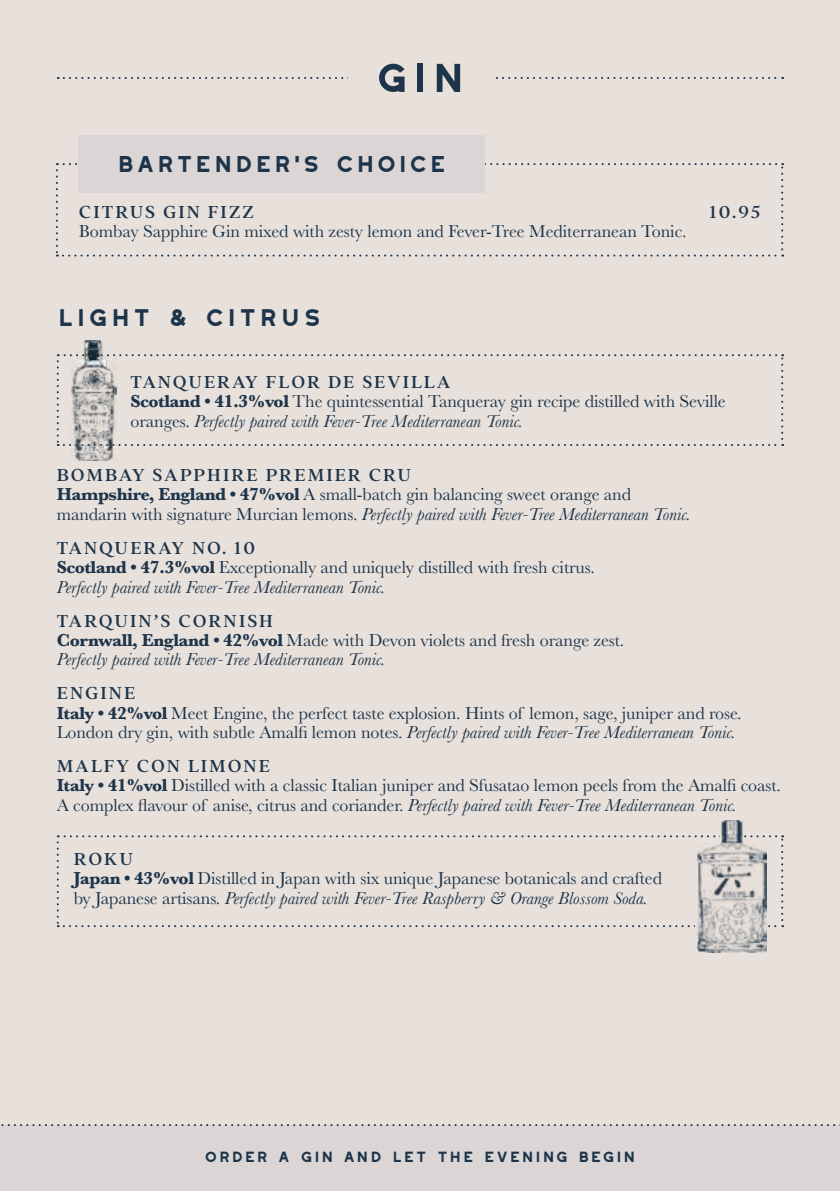
<style>
.page{position:relative;width:840px;height:1191px;background:#fff}
.page>*{position:absolute;margin:0;border:0;box-sizing:border-box;transform-origin:0 0}
.t1{font:700 50.4px "Westmount";color:#1d344a}
.t2{font:700 30.2px "Westmount";letter-spacing:.02em;color:#1d344a}
.t3{font:700 28.6px "Westmount";color:#1d344a}
.t4{font:500 19px "Addington CF";letter-spacing:.1em;color:#1d344a}
.t5{font:700 18.6px "Westmount";color:#1d344a}
.t6{font:18px/19.6px "Baskerville";letter-spacing:-.005em;color:#1d344a}
.t7{font:italic 18px/19.6px "Baskerville";color:#1d344a}
.s1{font-weight:700}
.s2{font-style:italic}
.s3{font-weight:700;font-style:normal}
.s4{font-style:normal}
</style>
<div class="page">
<div style="left:0;top:0;width:839px;height:1191px;background:#e8e1db"></div>
<div style="left:0;top:1125px;width:839px;height:66px;background:#dbd6d5"></div>
<svg style="left:1px;top:1124px;width:839px;height:2px"></svg>
<svg style="left:58px;top:77px;width:724px;height:2px"></svg>
<div style="left:348px;top:57px;width:143px;height:40px;background:#e8e1db"></div>
<svg style="left:57px;top:354px;width:725px;height:92px"></svg>
<svg style="left:57px;top:835px;width:725px;height:92px"></svg>
<div style="left:695px;top:919px;width:71px;height:13px;background:#e8e1db"></div>
<svg style="left:56px;top:163px;width:726px;height:93px"></svg>
<div style="left:79px;top:135px;width:406px;height:58px;background:#dbd6d5"></div>
<img style="left:70px;top:340px;width:46px;height:120px">
<img style="left:697px;top:820px;width:68px;height:132px">
<h1 class="t1" style="left:373px;top:51px;width:94px">GIN</h1>
<h3 class="t3" style="left:116px;top:149px;width:332px">BARTENDER’S CHOICE</h3>
<p class="t4" style="left:79px;top:198px;width:176px">CITRUS GIN FIZZ</p>
<p class="t4" style="left:709px;top:198px;width:52px">10.95</p>
<p class="t6" style="left:79px;top:222px;width:609px">Bombay Sapphire Gin mixed with zesty lemon and Fever-Tree Mediterranean Tonic.</p>
<h2 class="t2" style="left:57px;top:301px;width:267px">LIGHT &amp; CITRUS</h2>
<p class="t4" style="left:130px;top:368px;width:321px">TANQUERAY FLOR DE SEVILLA</p>
<p class="t6" style="left:130px;top:392px;width:596px"><span class="s1">Scotland • 41.3%vol</span> The quintessential Tanqueray gin recipe distilled with Seville oranges. <span class="s2">Perfectly paired with Fever-Tree Mediterranean Tonic.</span></p>
<p class="t4" style="left:57px;top:461px;width:356px">BOMBAY SAPPHIRE PREMIER CRU</p>
<p class="t6" style="left:57px;top:485px;width:635px"><span class="s1">Hampshire, England • 47%vol</span> A small-batch gin balancing sweet orange and mandarin with signature Murcian lemons. <span class="s2">Perfectly paired with Fever-Tree Mediterranean Tonic.</span></p>
<p class="t4" style="left:57px;top:534px;width:200px">TANQUERAY NO. 10</p>
<p class="t6" style="left:57px;top:557px;width:539px"><span class="s1">Scotland • 47.3%vol</span> Exceptionally and uniquely distilled with fresh citrus.<br><span class="s2">Perfectly paired with Fever-Tree Mediterranean Tonic.</span></p>
<p class="t4" style="left:57px;top:606px;width:217px">TARQUIN’S CORNISH</p>
<p class="t7" style="left:57px;top:630px;width:569px"><span class="s3">Cornwall, England • 42%vol</span> <span class="s4">Made with Devon violets and fresh orange zest.<br></span>Perfectly paired with Fever-Tree Mediterranean Tonic.</p>
<p class="t4" style="left:57px;top:679px;width:80px">ENGINE</p>
<p class="t6" style="left:57px;top:703px;width:686px"><span class="s1">Italy • 42%vol</span> Meet Engine, the perfect taste explosion. Hints of lemon, sage, juniper and rose.<br>London dry gin, with subtle Amalfi lemon notes. <span class="s2">Perfectly paired with Fever-Tree Mediterranean Tonic.</span></p>
<p class="t4" style="left:57px;top:752px;width:214px">MALFY CON LIMONE</p>
<p class="t6" style="left:57px;top:776px;width:725px"><span class="s1">Italy • 41%vol</span> Distilled with a classic Italian juniper and Sfusatao lemon peels from the Amalfi coast.<br>A complex flavour of anise, citrus and coriander. <span class="s2">Perfectly paired with Fever-Tree Mediterranean Tonic.</span></p>
<p class="t4" style="left:74px;top:845px;width:61px">ROKU</p>
<p class="t6" style="left:74px;top:869px;width:589px"><span class="s1">Japan • 43%vol</span> Distilled in Japan with six unique Japanese botanicals and crafted by Japanese artisans. <span class="s2">Perfectly paired with Fever-Tree Raspberry &amp; Orange Blossom Soda.</span></p>
<p class="t5" style="left:204px;top:1146px;width:433px">ORDER A GIN AND LET THE EVENING BEGIN</p>
</div>
